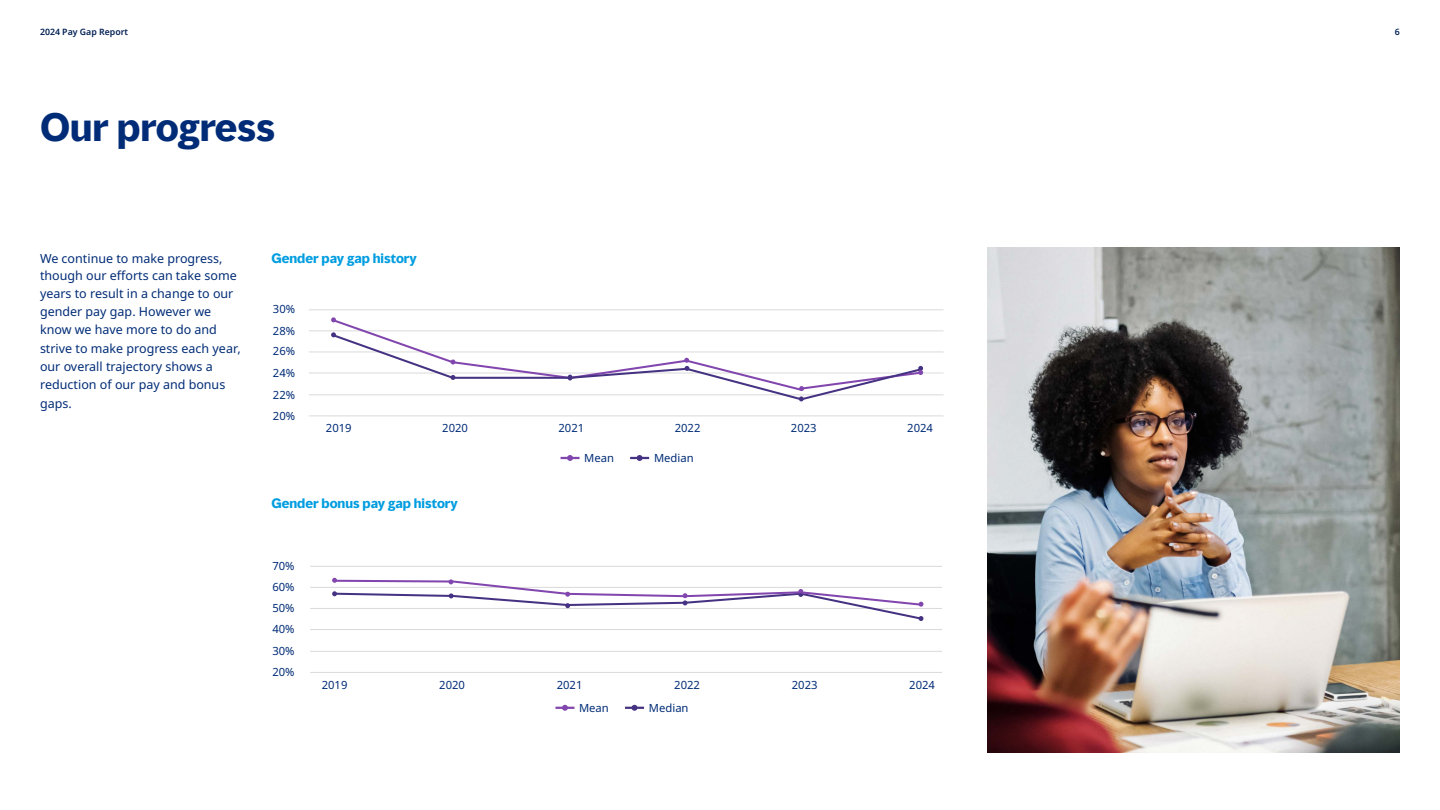
<style>
.page{position:relative;width:1440px;height:810px;background:#fff}
.page>*{position:absolute;margin:0;border:0;box-sizing:border-box;transform-origin:0 0}
.t1{font:700 36.25px "MMC Display";color:#002c77}
.t2{font:12.5px/18.1px "Noto Sans";color:#002c77}
.t3{font:700 12.5px "MMC Display";color:#009de0}
.t4{font:11.25px/21.2px "Noto Sans";color:#002c77;text-align:justify}
.t5{font:600 8.75px "Noto Sans";color:#001f52}
</style>
<div class="page">
<hr style="left:309px;top:394px;width:635px;height:1px;background:#dadada">
<hr style="left:309px;top:373px;width:511px;height:1px;background:#dadada">
<hr style="left:309px;top:352px;width:635px;height:1px;background:#dadada">
<hr style="left:309px;top:331px;width:635px;height:1px;background:#dadada">
<hr style="left:309px;top:309px;width:635px;height:1px;background:#dadada">
<hr style="left:309px;top:416px;width:635px;height:1px;background:#dadada">
<svg style="left:630px;top:455px;width:19px;height:6px"></svg>
<svg style="left:561px;top:455px;width:19px;height:6px"></svg>
<svg style="left:331px;top:317px;width:613px;height:85px"></svg>
<hr style="left:310px;top:651px;width:632px;height:1px;background:#dadada">
<hr style="left:310px;top:629px;width:632px;height:1px;background:#dadada">
<hr style="left:310px;top:608px;width:632px;height:1px;background:#dadada">
<hr style="left:310px;top:587px;width:632px;height:1px;background:#dadada">
<hr style="left:310px;top:566px;width:632px;height:1px;background:#dadada">
<hr style="left:310px;top:672px;width:632px;height:1px;background:#dadada">
<svg style="left:625px;top:705px;width:19px;height:6px"></svg>
<svg style="left:555px;top:705px;width:19px;height:6px"></svg>
<svg style="left:332px;top:578px;width:591px;height:43px"></svg>
<img style="left:988px;top:247px;width:412px;height:505px">
<p class="t5" style="left:40px;top:26px;width:90px">2024 Pay Gap Report</p>
<p class="t5" style="left:1395px;top:26px;width:7px">6</p>
<h1 class="t1" style="left:40px;top:103px;width:237px">Our progress</h1>
<p class="t2" style="left:40px;top:249px;width:202px">We continue to make progress, though our efforts can take some years to result in a change to our gender pay gap. However we know we have more to do and strive to make progress each year, our overall trajectory shows a reduction of our pay and bonus gaps.</p>
<p class="t3" style="left:271px;top:250px;width:147px">Gender pay gap history</p>
<p class="t4" style="left:273px;top:299px;width:24px">30% 28% 26% 24% 22% 20%</p>
<p class="t4" style="left:326px;top:418px;width:27px">2019</p>
<p class="t4" style="left:442px;top:418px;width:27px">2020</p>
<p class="t4" style="left:558px;top:418px;width:27px">2021</p>
<p class="t4" style="left:675px;top:418px;width:27px">2022</p>
<p class="t4" style="left:791px;top:418px;width:27px">2023</p>
<p class="t4" style="left:907px;top:418px;width:27px">2024</p>
<p class="t4" style="left:584px;top:447px;width:31px">Mean</p>
<p class="t4" style="left:654px;top:447px;width:41px">Median</p>
<p class="t3" style="left:271px;top:495px;width:188px">Gender bonus pay gap history</p>
<p class="t4" style="left:272px;top:556px;width:24px">70% 60% 50% 40% 30% 20%</p>
<p class="t4" style="left:322px;top:674px;width:27px">2019</p>
<p class="t4" style="left:439px;top:674px;width:27px">2020</p>
<p class="t4" style="left:557px;top:674px;width:27px">2021</p>
<p class="t4" style="left:674px;top:674px;width:27px">2022</p>
<p class="t4" style="left:792px;top:674px;width:27px">2023</p>
<p class="t4" style="left:909px;top:674px;width:27px">2024</p>
<p class="t4" style="left:579px;top:697px;width:31px">Mean</p>
<p class="t4" style="left:649px;top:697px;width:41px">Median</p>
</div>
